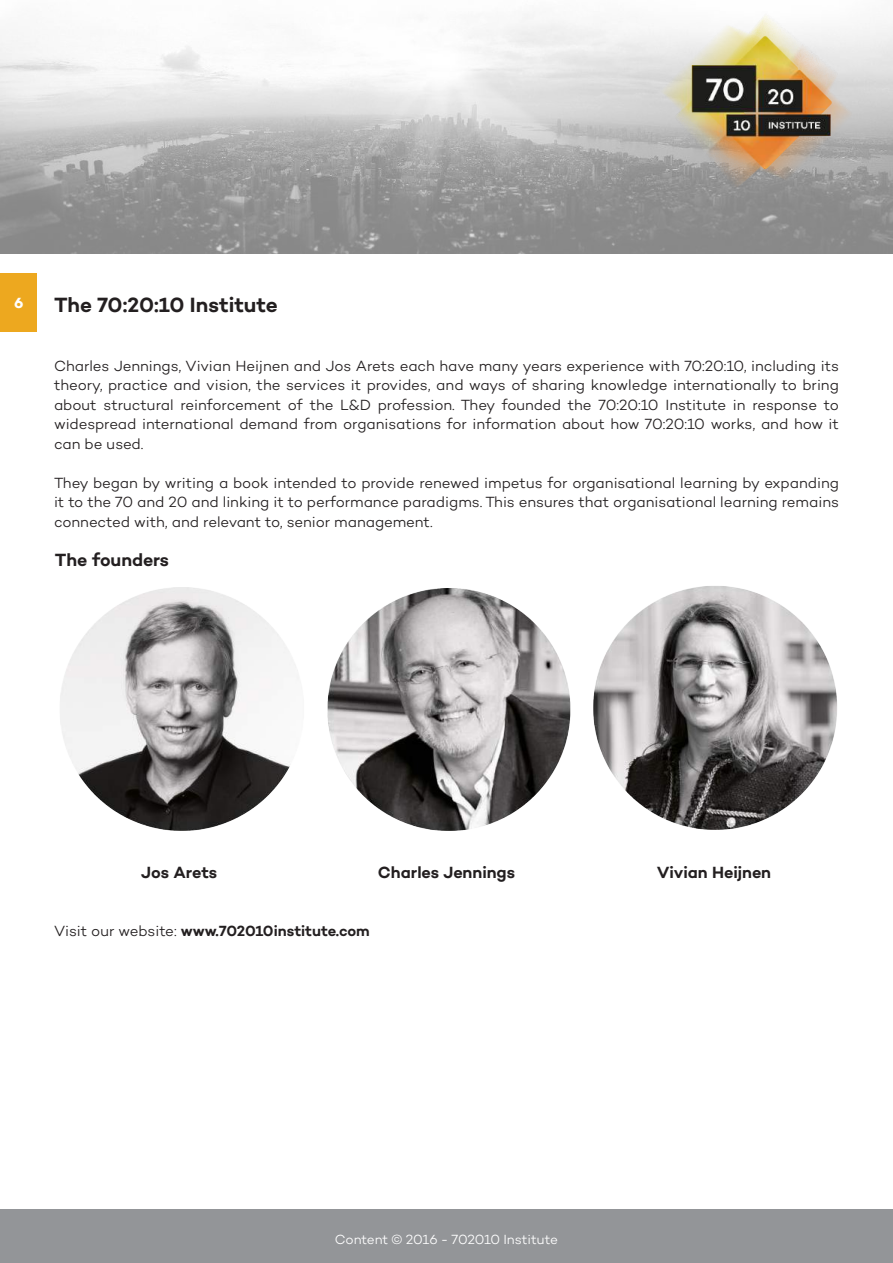
<style>
.page{position:relative;width:893px;height:1263px;background:#fff}
.page>*{position:absolute;margin:0;border:0;box-sizing:border-box;transform-origin:0 0}
.t1{font:600 21px "Campton";color:#231f20}
.t2{font:600 18px "Campton";letter-spacing:-.005em;color:#231f20}
.t3{font:600 16.5px "Campton";letter-spacing:-.005em;color:#231f20}
.t4{font:300 15px/19.5px "Campton";letter-spacing:-.005em;color:#231f20;text-align:justify}
.t5{font:600 15px "Campton";color:#231f20}
.t6{font:700 15px "Campton";color:#fff}
.t7{font:300 13.5px "Campton";letter-spacing:-.01em;color:#fff}
.s1{font-weight:300}
</style>
<div class="page">
<hr style="left:0;top:1209px;width:1px;height:54px;background:#939598">
<div style="left:1px;top:1209px;width:892px;height:54px;background:#939598"></div>
<img style="left:0;top:14px;width:893px;height:240px">
<img style="left:0;top:14px;width:1px;height:204px">
<img style="left:647px;top:14px;width:246px;height:204px">
<img style="left:593px;top:586px;width:244px;height:244px">
<img style="left:60px;top:587px;width:239px;height:244px">
<img style="left:327px;top:588px;width:244px;height:243px">
<div style="left:0;top:273px;width:36px;height:59px;background:#eda81f"></div>
<p class="t6" style="left:14px;top:294px;width:11px">6</p>
<h1 class="t1" style="left:54px;top:291px;width:225px">The 70:20:10 Institute</h1>
<p class="t4" style="left:54px;top:355px;width:786px">Charles Jennings, Vivian Heijnen and Jos Arets each have many years experience with 70:20:10, including its theory, practice and vision, the services it provides, and ways of sharing knowledge internationally to bring about structural reinforcement of the L&amp;D profession. They founded the 70:20:10 Institute in response to widespread international demand from organisations for information about how 70:20:10 works, and how it can be used.</p>
<p class="t4" style="left:54px;top:472px;width:786px">They began by writing a book intended to provide renewed impetus for organisational learning by expanding it to the 70 and 20 and linking it to performance paradigms. This ensures that organisational learning remains connected with, and relevant to, senior management.</p>
<p class="t2" style="left:55px;top:548px;width:116px">The founders</p>
<p class="t3" style="left:141px;top:861px;width:78px">Jos Arets</p>
<p class="t3" style="left:378px;top:861px;width:139px">Charles Jennings</p>
<p class="t3" style="left:657px;top:861px;width:116px">Vivian Heijnen</p>
<p class="t5" style="left:54px;top:921px;width:317px"><span class="s1">Visit our website:</span> www.702010institute.com</p>
<p class="t7" style="left:335px;top:1231px;width:225px">Content © 2016 - 702010 Institute</p>
</div>
